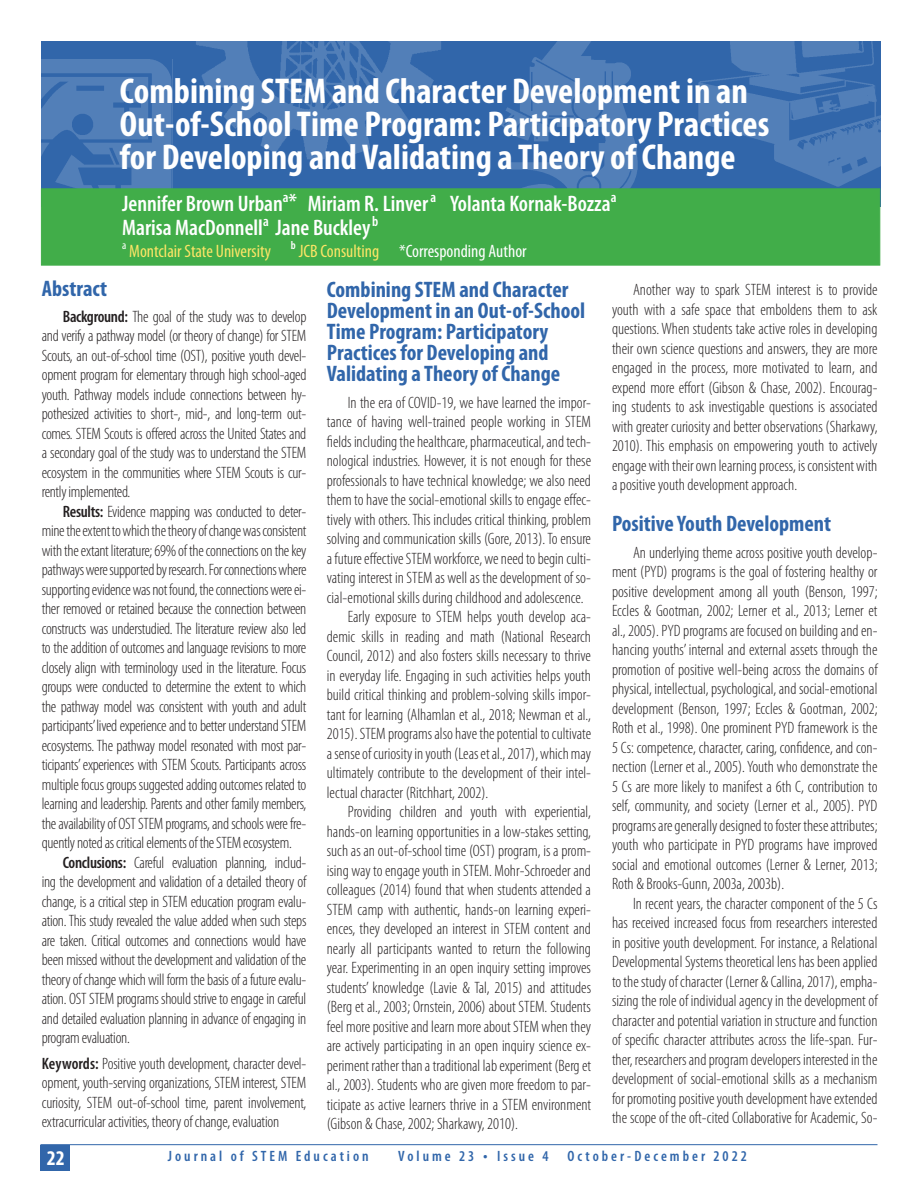
<style>
.page{position:relative;width:918px;height:1188px;background:#fff}
.page>*{position:absolute;margin:0;border:0;box-sizing:border-box;transform-origin:0 0}
.t1{font:700 condensed 36px "Myriad Pro";color:#fff}
.t2{font:700 condensed 22.5px/21px "Myriad Pro";color:#3166aa}
.t3{font:600 condensed 22.5px "Myriad Pro";color:#fff}
.t4{font:700 condensed 21px "Myriad Pro";color:#fff}
.t5{font:condensed 18px "Myriad Pro";color:#fff}
.t6{font:condensed 18px "Myriad Pro";color:#fde566}
.t7{font:300 condensed 16.5px/19.5px "Myriad Pro";color:#231f20;text-align:justify}
.t8{font:600 condensed 15px "Myriad Pro";letter-spacing:.2em;color:#3166aa}
.t9{font:condensed 11.55px "Myriad Pro";color:#fff}
.t10{font:600 condensed 11.55px "Myriad Pro";color:#fff}
.s1{color:#fde566}
.s2{font-weight:600}
.s3{font-size:16.5px}
</style>
<div class="page">
<hr style="left:40px;top:1144px;width:838px;height:1px;background:#3166aa">
<div style="left:40px;top:1145px;width:30px;height:26px;background:#3166aa"></div>
<div style="left:41px;top:41px;width:839px;height:166px;background:#3166aa"></div>
<img style="left:500px;top:41px;width:138px;height:147px">
<img style="left:196px;top:41px;width:245px;height:119px">
<img style="left:698px;top:41px;width:182px;height:146px">
<img style="left:41px;top:60px;width:131px;height:128px">
<div style="left:41px;top:188px;width:839px;height:78px;background:#41ad49;border:1px solid #41ad49"></div>
<p class="t1" style="left:120px;top:68px;width:630px">Combining STEM and Character Development in an</p>
<p class="t1" style="left:120px;top:101px;width:651px">Out-of-School Time Program: Participatory Practices</p>
<p class="t1" style="left:120px;top:134px;width:617px">for Developing and Validating a Theory of Change</p>
<p class="t3" style="left:122px;top:190px;width:496px">Jennifer Brown Urban<sup>a</sup>* Miriam R. Linver <sup>a</sup> Yolanta Kornak-Bozza<sup>a</sup></p>
<p class="t3" style="left:122px;top:214px;width:258px">Marisa MacDonnell<sup>a</sup> Jane Buckley <sup>b</sup></p>
<p class="t9" style="left:122px;top:238px;width:6px">a</p>
<p class="t6" style="left:129px;top:241px;width:143px">Montclair State University</p>
<p class="t10" style="left:291px;top:238px;width:6px">b</p>
<p class="t5" style="left:299px;top:241px;width:230px"><span class="s1">JCB Consulting</span> *Corresponding Author</p>
<p class="t2" style="left:42px;top:278px;width:67px">Abstract</p>
<p class="t7" style="left:42px;top:306px;width:266px;text-indent:21px"><span class="s2">Background:</span> The goal of the study was to develop and verify a pathway model (or theory of change) for STEM Scouts, an out-of-school time (OST), positive youth devel&shy;opment program for elementary through high school-aged youth. Pathway models include connections between hy&shy;pothesized activities to short-, mid-, and long-term out&shy;comes. STEM Scouts is offered across the United States and a secondary goal of the study was to understand the STEM ecosystem in the communities where STEM Scouts is cur&shy;rently implemented.</p>
<p class="t7" style="left:42px;top:501px;width:266px;text-indent:21px"><span class="s2">Results:</span> Evidence mapping was conducted to deter&shy;mine the extent to which the theory of change was consistent with the extant literature; 69% of the connections on the key pathways were supported by research. For connections where supporting evidence was not found, the connections were ei&shy;ther removed or retained because the connection between constructs was understudied. The literature review also led to the addition of outcomes and language revisions to more closely align with terminology used in the literature. Focus groups were conducted to determine the extent to which the pathway model was consistent with youth and adult participants’lived experience and to better understand STEM ecosystems. The pathway model resonated with most par&shy;ticipants’ experiences with STEM Scouts. Participants across multiple focus groups suggested adding outcomes related to learning and leadership. Parents and other family members, the availability of OST STEM programs, and schools were fre&shy;quently noted as critical elements of the STEM ecosystem.</p>
<p class="t7" style="left:42px;top:852px;width:266px;text-indent:21px"><span class="s2">Conclusions:</span> Careful evaluation planning, includ&shy;ing the development and validation of a detailed theory of change, is a critical step in STEM education program evalu&shy;ation. This study revealed the value added when such steps are taken. Critical outcomes and connections would have been missed without the development and validation of the theory of change which will form the basis of a future evalu&shy;ation. OST STEM programs should strive to engage in careful and detailed evaluation planning in advance of engaging in program evaluation.</p>
<p class="t7" style="left:42px;top:1053px;width:266px"><span class="s2">Keywords:</span> Positive youth development, character devel&shy;opment, youth-serving organizations, STEM interest, STEM curiosity, STEM out-of-school time, parent involvement, extracurricular activities, theory of change, evaluation</p>
<p class="t2" style="left:327px;top:278px;width:260px">Combining STEM and Character<br>Development in an Out-of-School<br>Time Program: Participatory<br>Practices for Developing and<br>Validating a Theory of Change</p>
<p class="t7" style="left:327px;top:392px;width:266px;text-indent:21px">In the era of COVID-19, we have learned the impor&shy;tance of having well-trained people working in STEM fields including the healthcare, pharmaceutical, and tech&shy;nological industries. However, it is not enough for these professionals to have technical knowledge; we also need them to have the social-emotional skills to engage effec&shy;tively with others. This includes critical thinking, problem solving and communication skills (Gore, 2013). To ensure a future effective STEM workforce, we need to begin culti&shy;vating interest in STEM as well as the development of so&shy;cial-emotional skills during childhood and adolescence.</p>
<p class="t7" style="left:327px;top:607px;width:266px;text-indent:21px">Early exposure to STEM helps youth develop aca&shy;demic skills in reading and math (National Research Council, 2012) and also fosters skills necessary to thrive in everyday life. Engaging in such activities helps youth build critical thinking and problem-solving skills impor&shy;tant for learning (Alhamlan et al., 2018; Newman et al., 2015). STEM programs also have the potential to cultivate a sense of curiosity in youth (Leas et al., 2017), which may ultimately contribute to the development of their intel&shy;lectual character (Ritchhart, 2002).</p>
<p class="t7" style="left:327px;top:802px;width:266px;text-indent:21px">Providing children and youth with experiential, hands-on learning opportunities in a low-stakes setting, such as an out-of-school time (OST) program, is a prom&shy;ising way to engage youth in STEM. Mohr-Schroeder and colleagues (2014) found that when students attended a STEM camp with authentic, hands-on learning experi&shy;ences, they developed an interest in STEM content and nearly all participants wanted to return the following year. Experimenting in an open inquiry setting improves students’ knowledge (Lavie &amp; Tal, 2015) and attitudes (Berg et al., 2003; Ornstein, 2006) about STEM. Students feel more positive and learn more about STEM when they are actively participating in an open inquiry science ex&shy;periment rather than a traditional lab experiment (Berg et al., 2003). Students who are given more freedom to par&shy;ticipate as active learners thrive in a STEM environment (Gibson &amp; Chase, 2002; Sharkawy, 2010).</p>
<p class="t7" style="left:612px;top:280px;width:267px;text-indent:21px">Another way to spark STEM interest is to provide youth with a safe space that emboldens them to ask questions. When students take active roles in developing their own science questions and answers, they are more engaged in the process, more motivated to learn, and expend more effort (Gibson &amp; Chase, 2002). Encourag&shy;ing students to ask investigable questions is associated with greater curiosity and better observations (Sharkawy, 2010). This emphasis on empowering youth to actively engage with their own learning process, is consistent with a positive youth development approach.</p>
<p class="t2" style="left:612px;top:512px;width:221px">Positive Youth Development</p>
<p class="t7" style="left:612px;top:543px;width:267px;text-indent:21px">An underlying theme across positive youth develop&shy;ment (PYD) programs is the goal of fostering healthy or positive development among all youth (Benson, 1997; Eccles &amp; Gootman, 2002; Lerner et al., 2013; Lerner et al., 2005). PYD programs are focused on building and en&shy;hancing youths’ internal and external assets through the promotion of positive well-being across the domains of physical, intellectual, psychological, and social-emotional development (Benson, 1997; Eccles &amp; Gootman, 2002; Roth et al., 1998). One prominent PYD framework is the 5 Cs: competence, character, caring, confidence, and con&shy;nection (Lerner et al., 2005). Youth who demonstrate the 5 Cs are more likely to manifest a 6th C, contribution to self, community, and society (Lerner et al., 2005). PYD programs are generally designed to foster these attributes; youth who participate in PYD programs have improved social and emotional outcomes (Lerner &amp; Lerner, 2013; Roth &amp; Brooks-Gunn, 2003a, 2003b).</p>
<p class="t7" style="left:612px;top:894px;width:267px;text-indent:21px">In recent years, the character component of the 5 Cs has received increased focus from researchers interested in positive youth development. For instance, a Relational Developmental Systems theoretical lens has been applied to the study of character (Lerner &amp; Callina, 2017), empha&shy;sizing the role of individual agency in the development of character and potential variation in structure and function of specific character attributes across the life-span. Fur&shy;ther, researchers and program developers interested in the development of social-emotional skills as a mechanism for promoting positive youth development have extended the scope of the oft-cited Collaborative for Academic, So-</p>
<p class="t4" style="left:47px;top:1145px;width:19px">22</p>
<p class="t8" style="left:168px;top:1147px;width:202px">Journal of STEM Education</p>
<p class="t8" style="left:398px;top:1147px;width:152px">Volume 23 <span class="s3">•</span> Issue 4</p>
<p class="t8" style="left:568px;top:1147px;width:181px">October-December 2022</p>
</div>
